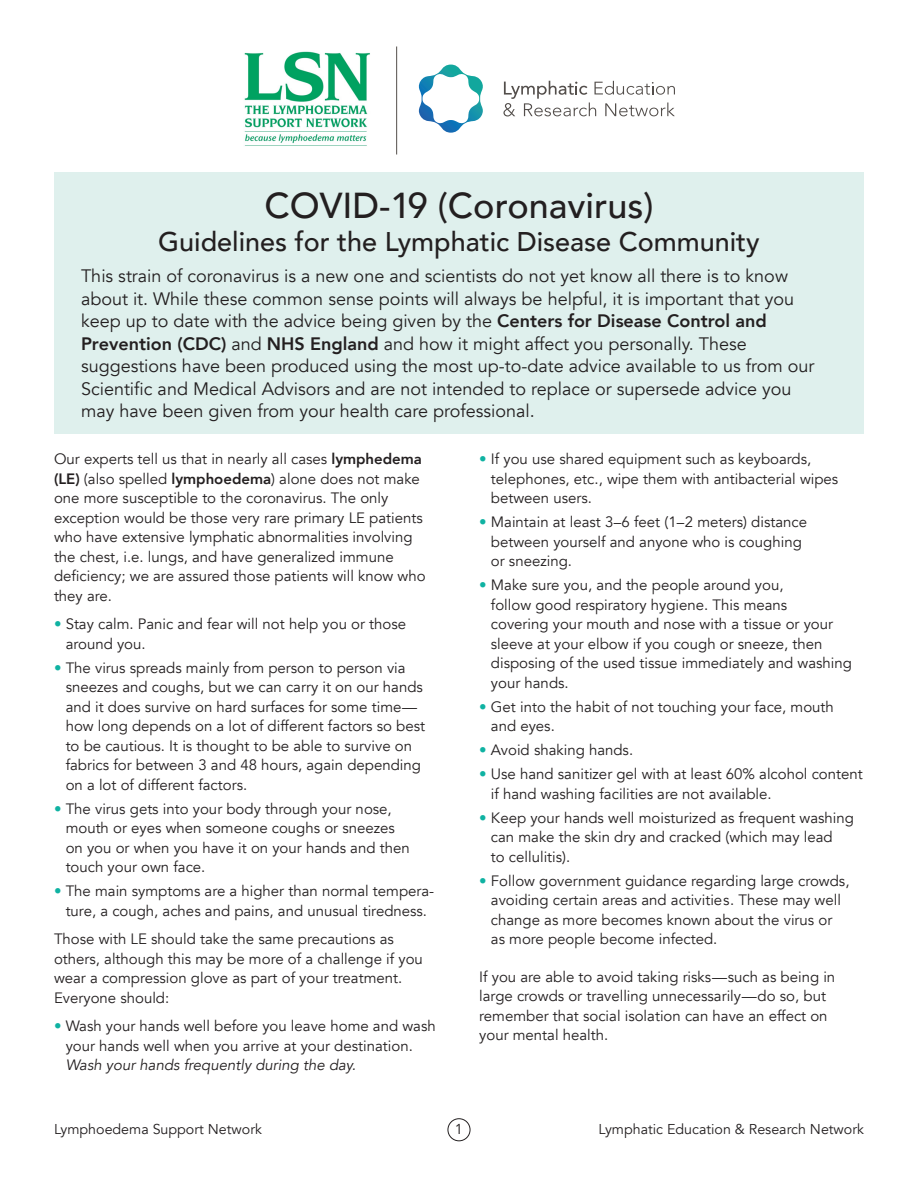
<style>
.page{position:relative;width:918px;height:1188px;background:#fff}
.page>*{position:absolute;margin:0;border:0;box-sizing:border-box;transform-origin:0 0}
.t1{font:500 36px "Avenir";color:#231f20}
.t2{font:500 27px "Avenir";color:#231f20}
.t3{font:18px/22.5px "Avenir";color:#231f20}
.t4{font:15px/19.5px "Avenir";color:#231f20}
.t5{font:14.4px "Avenir";color:#231f20}
.t6{font:14.25px "Avenir";color:#231f20}
.s1{font-weight:800}
.s2{color:#0fb2a2}
.s3{font-style:italic}
</style>
<div class="page">
<img style="left:244px;top:51px;width:126px;height:95px">
<svg style="left:418px;top:65px;width:65px;height:68px"></svg>
<svg style="left:503px;top:81px;width:172px;height:35px"></svg>
<hr style="left:396px;top:46px;width:1px;height:108px;background:#534e4b">
<div style="left:448px;top:1118px;width:22px;height:23px;border:1px solid #231f20;border-radius:50%"></div>
<div style="left:54px;top:172px;width:810px;height:262px;background:#dff0ed"></div>
<p class="t1" style="left:265px;top:174px;width:390px">COVID-19 (Coronavirus)</p>
<p class="t2" style="left:158px;top:218px;width:603px">Guidelines for the Lymphatic Disease Community</p>
<p class="t3" style="left:81px;top:265px;width:735px">This strain of coronavirus is a new one and scientists do not yet know all there is to know about it. While these common sense points will always be helpful, it is important that you keep up to date with the advice being given by the <span class="s1">Centers for Disease Control and Prevention (CDC)</span> and <span class="s1">NHS England</span> and how it might affect you personally. These suggestions have been produced using the most up-to-date advice available to us from our Scientific and Medical Advisors and are not intended to replace or supersede advice you may have been given from your health care professional.</p>
<p class="t4" style="left:54px;top:450px;width:373px">Our experts tell us that in nearly all cases <span class="s1">lymphedema (LE)</span> (also spelled <span class="s1">lymphoedema</span>) alone does not make one more susceptible to the coronavirus. The only exception would be those very rare primary LE patients who have extensive lymphatic abnormalities involving the chest, i.e. lungs, and have generalized immune deficiency; we are assured those patients will know who they are.</p>
<p class="t4" style="left:66px;top:615px;width:342px;text-indent:-12px"><span class="s2">•</span> Stay calm. Panic and fear will not help you or those around you.</p>
<p class="t4" style="left:66px;top:658px;width:361px;text-indent:-12px"><span class="s2">•</span> The virus spreads mainly from person to person via sneezes and coughs, but we can carry it on our hands and it does survive on hard surfaces for some time— how long depends on a lot of different factors so best to be cautious. It is thought to be able to survive on fabrics for between 3 and 48 hours, again depending on a lot of different factors.</p>
<p class="t4" style="left:66px;top:799px;width:346px;text-indent:-12px"><span class="s2">•</span> The virus gets into your body through your nose, mouth or eyes when someone coughs or sneezes on you or when you have it on your hands and then touch your own face.</p>
<p class="t4" style="left:54px;top:882px;width:382px;text-align:center"><span class="s2">•</span> The main symptoms are a higher than normal tempera&shy;ture, a cough, aches and pains, and unusual tiredness.</p>
<p class="t4" style="left:54px;top:930px;width:370px">Those with LE should take the same precautions as others, although this may be more of a challenge if you wear a compression glove as part of your treatment.<br>Everyone should:</p>
<p class="t4" style="left:66px;top:1017px;width:372px;text-indent:-12px"><span class="s2">•</span> Wash your hands well before you leave home and wash your hands well when you arrive at your destination.<br><span class="s3">Wash your hands frequently during the day.</span></p>
<p class="t4" style="left:491px;top:450px;width:349px;text-indent:-12px"><span class="s2">•</span> If you use shared equipment such as keyboards, telephones, etc., wipe them with antibacterial wipes between users.</p>
<p class="t4" style="left:491px;top:513px;width:318px;text-indent:-12px"><span class="s2">•</span> Maintain at least 3–6 feet (1–2 meters) distance between yourself and anyone who is coughing or sneezing.</p>
<p class="t4" style="left:491px;top:576px;width:363px;text-indent:-12px"><span class="s2">•</span> Make sure you, and the people around you,<br>follow good respiratory hygiene. This means<br>covering your mouth and nose with a tissue or your sleeve at your elbow if you cough or sneeze, then disposing of the used tissue immediately and washing your hands.</p>
<p class="t4" style="left:491px;top:697px;width:345px;text-indent:-12px"><span class="s2">•</span> Get into the habit of not touching your face, mouth and eyes.</p>
<p class="t4" style="left:479px;top:741px;width:155px"><span class="s2">•</span> Avoid shaking hands.</p>
<p class="t4" style="left:491px;top:765px;width:373px;text-indent:-12px"><span class="s2">•</span> Use hand sanitizer gel with at least 60% alcohol content if hand washing facilities are not available.</p>
<p class="t4" style="left:491px;top:808px;width:365px;text-indent:-12px"><span class="s2">•</span> Keep your hands well moisturized as frequent washing can make the skin dry and cracked (which may lead<br>to cellulitis).</p>
<p class="t4" style="left:491px;top:871px;width:360px;text-indent:-12px"><span class="s2">•</span> Follow government guidance regarding large crowds, avoiding certain areas and activities. These may well change as more becomes known about the virus or as more people become infected.</p>
<p class="t4" style="left:479px;top:967px;width:358px">If you are able to avoid taking risks—such as being in large crowds or travelling unnecessarily—do so, but remember that social isolation can have an effect on your mental health.</p>
<p class="t6" style="left:54px;top:1121px;width:209px">Lymphoedema Support Network</p>
<p class="t5" style="left:455px;top:1120px;width:10px">1</p>
<p class="t6" style="left:598px;top:1121px;width:267px">Lymphatic Education &amp; Research Network</p>
</div>
